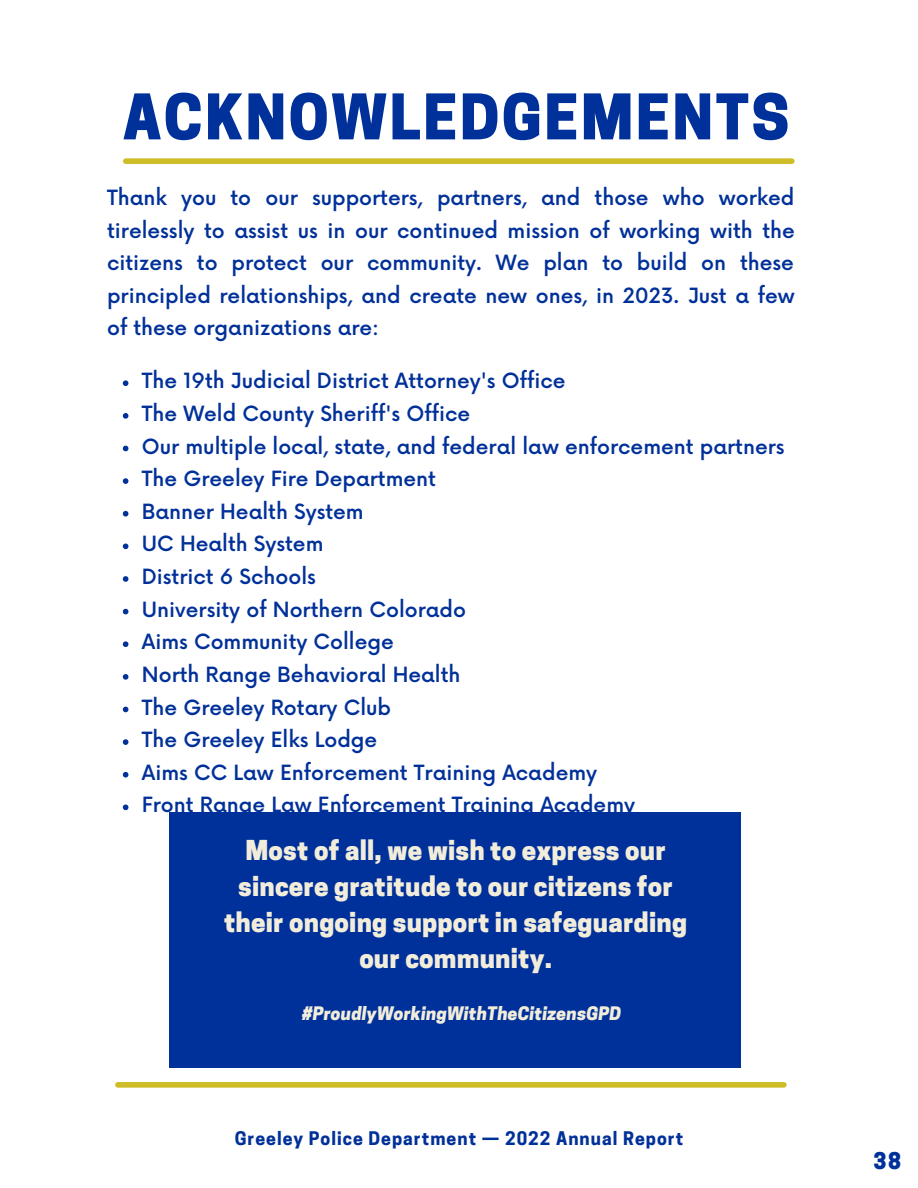
<style>
.page{position:relative;width:918px;height:1188px;background:#fff}
.page>*{position:absolute;margin:0;border:0;box-sizing:border-box;transform-origin:0 0}
.t1{font:800 58.95px "Cooper Hewitt";letter-spacing:.04em;color:#003099}
.t2{font:800 25.8px/36px "Cooper Hewitt";letter-spacing:.01em;color:#f2eddb;text-align:center}
.t3{font:800 21.6px "Cooper Hewitt";color:#003099}
.t4{font:500 20.4px/32.7px "Now";color:#003099;text-align:justify}
.t5{font:700 17.55px "Cooper Hewitt";letter-spacing:.06em;color:#003099}
.t6{font:italic 800 17.55px "Cooper Hewitt";letter-spacing:.01em;color:#f2eddb}
</style>
<div class="page">
<div style="left:126px;top:158px;width:666px;height:6px;background:#cfbd27"></div>
<svg style="left:123px;top:380px;width:5px;height:6px"></svg>
<svg style="left:123px;top:413px;width:5px;height:6px"></svg>
<svg style="left:123px;top:446px;width:5px;height:5px"></svg>
<svg style="left:123px;top:478px;width:5px;height:6px"></svg>
<svg style="left:123px;top:511px;width:5px;height:6px"></svg>
<svg style="left:123px;top:544px;width:5px;height:5px"></svg>
<svg style="left:123px;top:576px;width:5px;height:6px"></svg>
<svg style="left:123px;top:609px;width:5px;height:5px"></svg>
<svg style="left:123px;top:641px;width:5px;height:6px"></svg>
<svg style="left:123px;top:674px;width:5px;height:6px"></svg>
<svg style="left:123px;top:707px;width:5px;height:5px"></svg>
<svg style="left:123px;top:739px;width:5px;height:6px"></svg>
<svg style="left:123px;top:772px;width:5px;height:6px"></svg>
<svg style="left:123px;top:805px;width:5px;height:5px"></svg>
<div style="left:169px;top:812px;width:571px;height:256px;background:#003099"></div>
<div style="left:118px;top:1082px;width:666px;height:6px;background:#cfbd27"></div>
<p class="t1" style="left:123px;top:95px;width:668px">ACKNOWLEDGEMENTS</p>
<p class="t4" style="left:107px;top:182px;width:689px">Thank you to our supporters, partners, and those who worked tirelessly to assist us in our continued mission of working with the citizens to protect our community. We plan to build on these principled relationships, and create new ones, in 2023. Just a few of these organizations are:</p>
<p class="t4" style="left:142px;top:366px;width:425px">The 19th Judicial District Attorney's Office</p>
<p class="t4" style="left:142px;top:398px;width:330px">The Weld County Sheriff's Office</p>
<p class="t4" style="left:142px;top:431px;width:644px">Our multiple local, state, and federal law enforcement partners</p>
<p class="t4" style="left:142px;top:464px;width:296px">The Greeley Fire Department</p>
<p class="t4" style="left:142px;top:496px;width:223px">Banner Health System</p>
<p class="t4" style="left:142px;top:529px;width:183px">UC Health System</p>
<p class="t4" style="left:142px;top:562px;width:176px">District 6 Schools</p>
<p class="t4" style="left:142px;top:594px;width:326px">University of Northern Colorado</p>
<p class="t4" style="left:142px;top:627px;width:254px">Aims Community College</p>
<p class="t4" style="left:142px;top:659px;width:320px">North Range Behavioral Health</p>
<p class="t4" style="left:142px;top:692px;width:251px">The Greeley Rotary Club</p>
<p class="t4" style="left:142px;top:725px;width:237px">The Greeley Elks Lodge</p>
<p class="t4" style="left:142px;top:757px;width:457px">Aims CC Law Enforcement Training Academy</p>
<p class="t4" style="left:142px;top:790px;width:495px">Front Range Law Enforcement Training Academy</p>
<p class="t2" style="left:224px;top:836px;width:465px">Most of all, we wish to express our sincere gratitude to our citizens for their ongoing support in safeguarding our community.</p>
<p class="t6" style="left:302px;top:1006px;width:321px">#ProudlyWorkingWithTheCitizensGPD</p>
<p class="t5" style="left:235px;top:1132px;width:450px">Greeley Police Department — 2022 Annual Report</p>
<p class="t3" style="left:874px;top:1153px;width:29px">38</p>
</div>
